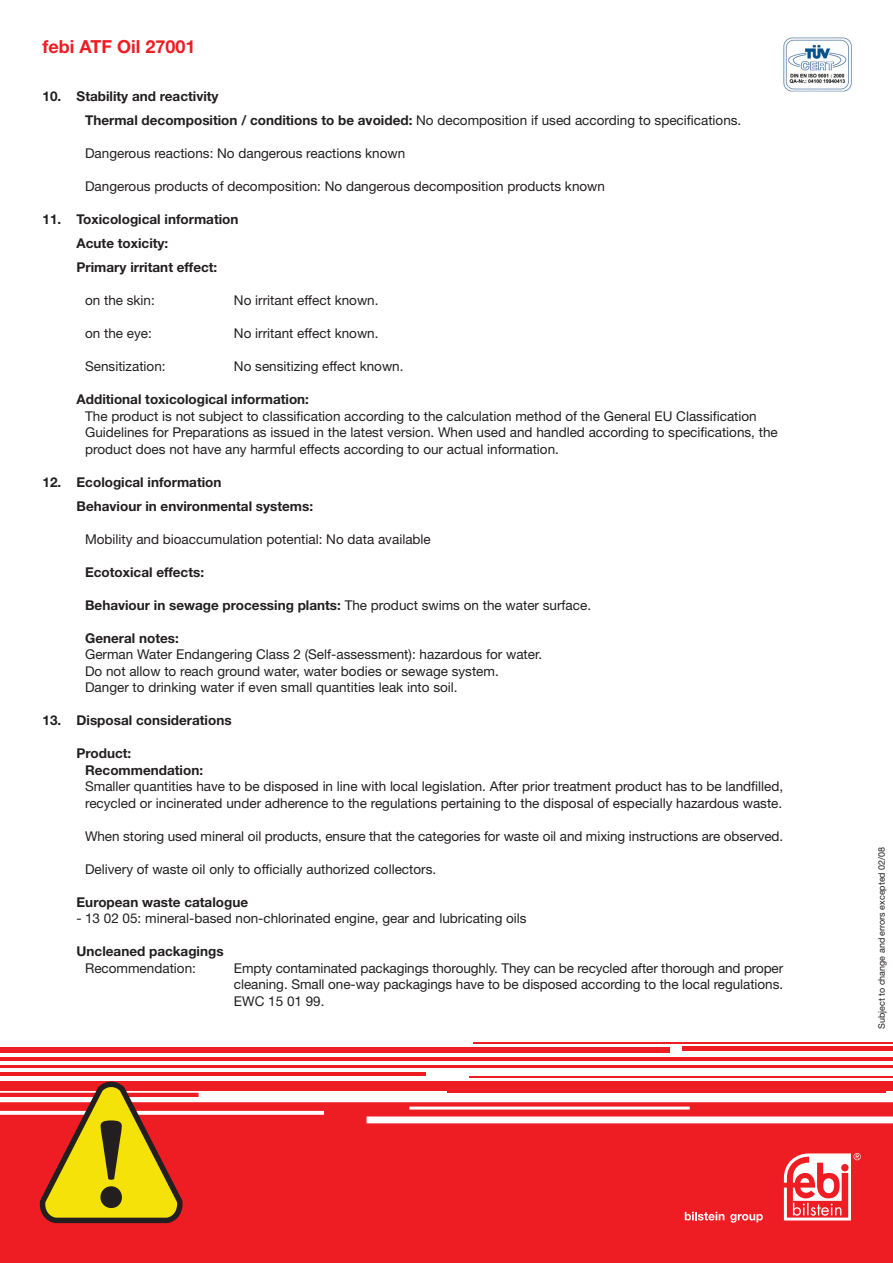
<style>
.page{position:relative;width:893px;height:1263px;background:#fff}
.page>*{position:absolute;margin:0;border:0;box-sizing:border-box;transform-origin:0 0}
.t1{font:700 18px "Helvetica Neue";color:#ee1d23}
.t2{font:13.5px/16.5px "Helvetica Neue";color:#231f20}
.t3{font:700 13.5px/24px "Helvetica Neue";color:#231f20}
.t4{font:9px "Helvetica Neue";color:#231f20}
.s1{font-weight:400}
</style>
<div class="page">
<div style="left:0;top:1102px;width:892px;height:161px;background:#ee1d23"></div>
<div style="left:0;top:1081px;width:892px;height:10px;background:#ee1d23"></div>
<hr style="left:0;top:1065px;width:892px;height:2px;background:#ee1d23">
<hr style="left:0;top:1058px;width:892px;height:3px;background:#ee1d23">
<div style="left:0;top:1047px;width:669px;height:6px;background:#ee1d23"></div>
<hr style="left:0;top:1072px;width:426px;height:3px;background:#ee1d23">
<hr style="left:473px;top:1042px;width:419px;height:2px;background:#ee1d23">
<hr style="left:470px;top:1076px;width:422px;height:2px;background:#ee1d23">
<hr style="left:446px;top:1089px;width:439px;height:4px;background:#ee1d23">
<hr style="left:682px;top:1046px;width:210px;height:4px;background:#ee1d23">
<hr style="left:0;top:1093px;width:198px;height:4px;background:#ee1d23">
<svg style="left:783px;top:1153px;width:77px;height:68px"></svg>
<svg style="left:684px;top:1212px;width:40px;height:8px"></svg>
<svg style="left:730px;top:1214px;width:32px;height:9px"></svg>
<img style="left:783px;top:37px;width:69px;height:55px">
<svg style="left:38px;top:1083px;width:147px;height:144px"></svg>
<h1 class="t1" style="left:43px;top:40px;width:154px">febi ATF Oil 27001</h1>
<p class="t3" style="left:85px;top:86px;width:657px;text-indent:-43px">10. Stability and reactivity<br>Thermal decomposition / conditions to be avoided: <span class="s1">No decomposition if used according to specifications.</span></p>
<p class="t2" style="left:85px;top:146px;width:322px">Dangerous reactions: No dangerous reactions known</p>
<p class="t2" style="left:85px;top:179px;width:521px">Dangerous products of decomposition: No dangerous decomposition products known</p>
<p class="t3" style="left:77px;top:209px;width:163px;text-indent:-34px">11. Toxicological information<br>Acute toxicity:<br>Primary irritant effect:</p>
<p class="t2" style="left:85px;top:293px;width:71px">on the skin:</p>
<p class="t2" style="left:234px;top:293px;width:146px">No irritant effect known.</p>
<p class="t2" style="left:85px;top:326px;width:68px">on the eye:</p>
<p class="t2" style="left:234px;top:326px;width:146px">No irritant effect known.</p>
<p class="t2" style="left:85px;top:359px;width:82px">Sensitization:</p>
<p class="t2" style="left:234px;top:359px;width:171px">No sensitizing effect known.</p>
<p class="t3" style="left:77px;top:389px;width:234px">Additional toxicological information:</p>
<p class="t2" style="left:85px;top:409px;width:694px">The product is not subject to classification according to the calculation method of the General EU Classification<br>Guidelines for Preparations as issued in the latest version. When used and handled according to specifications, the product does not have any harmful effects according to our actual information.</p>
<p class="t3" style="left:77px;top:471px;width:238px;text-indent:-34px">12. Ecological information<br>Behaviour in environmental systems:</p>
<p class="t2" style="left:85px;top:532px;width:347px">Mobility and bioaccumulation potential: No data available</p>
<p class="t3" style="left:85px;top:561px;width:120px">Ecotoxical effects:</p>
<p class="t3" style="left:85px;top:594px;width:507px">Behaviour in sewage processing plants: <span class="s1">The product swims on the water surface.</span></p>
<p class="t3" style="left:85px;top:627px;width:95px">General notes:</p>
<p class="t2" style="left:85px;top:647px;width:458px">German Water Endangering Class 2 (Self-assessment): hazardous for water.<br>Do not allow to reach ground water, water bodies or sewage system.<br>Danger to drinking water if even small quantities leak into soil.</p>
<p class="t3" style="left:43px;top:710px;width:190px">13. Disposal considerations</p>
<p class="t3" style="left:85px;top:746px;width:119px;line-height:16.5px;text-indent:-9px">Product:<br>Recommendation:</p>
<p class="t2" style="left:85px;top:779px;width:699px">Smaller quantities have to be disposed in line with local legislation. After prior treatment product has to be landfilled, recycled or incinerated under adherence to the regulations pertaining to the disposal of especially hazardous waste.</p>
<p class="t2" style="left:85px;top:829px;width:699px">When storing used mineral oil products, ensure that the categories for waste oil and mixing instructions are observed.</p>
<p class="t2" style="left:85px;top:862px;width:352px">Delivery of waste oil only to officially authorized collectors.</p>
<p class="t3" style="left:77px;top:891px;width:173px">European waste catalogue</p>
<p class="t2" style="left:77px;top:911px;width:451px">- 13 02 05: mineral-based non-chlorinated engine, gear and lubricating oils</p>
<p class="t3" style="left:77px;top:941px;width:148px">Uncleaned packagings</p>
<p class="t2" style="left:85px;top:961px;width:112px">Recommendation:</p>
<p class="t2" style="left:234px;top:961px;width:550px;text-align:justify">Empty contaminated packagings thoroughly. They can be recycled after thorough and proper cleaning. Small one-way packagings have to be disposed according to the local regulations.<br>EWC 15 01 99.</p>
<p class="t4" style="left:878px;top:1029px;width:184px;rotate:-90deg">Subject to change and errors excepted 02/08</p>
</div>
